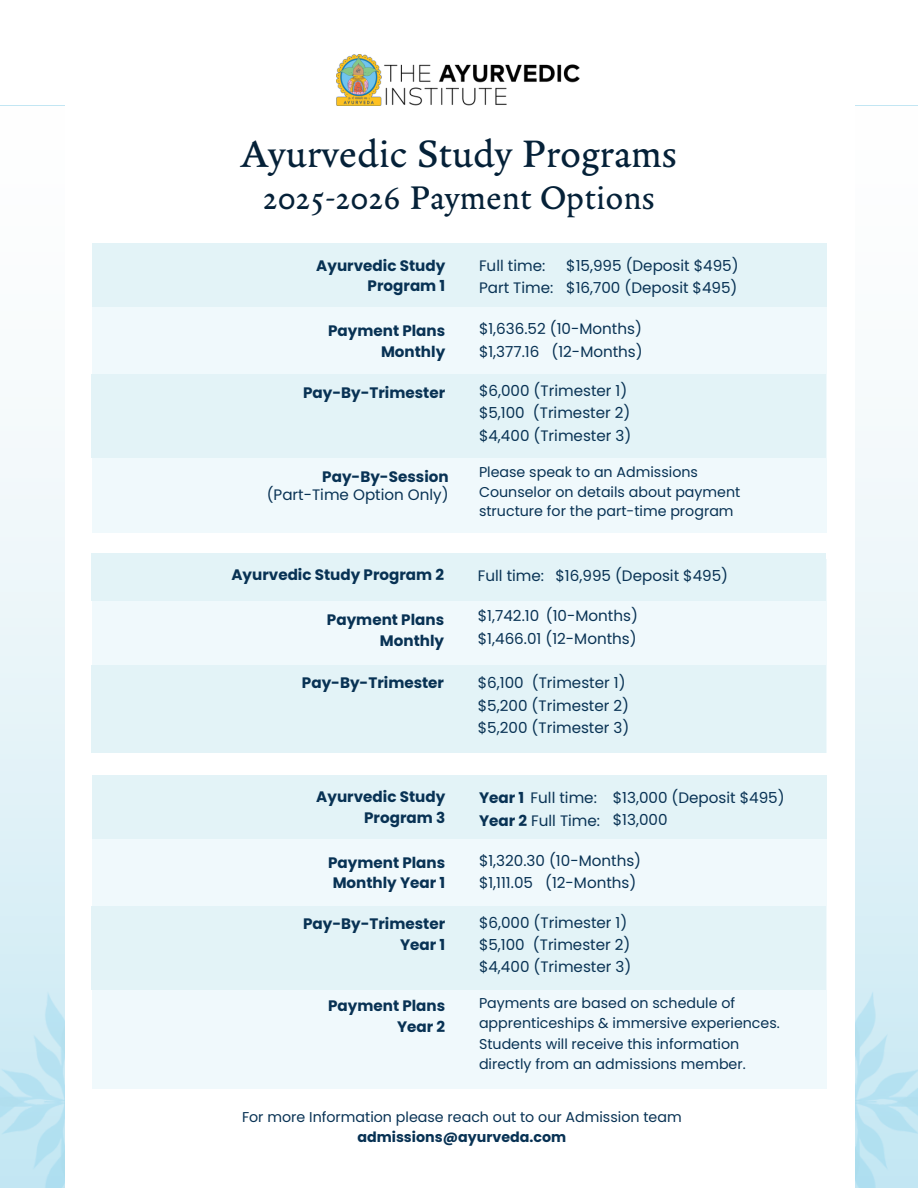
<style>
.page{position:relative;width:918px;height:1188px;background:#fff}
.page>*{position:absolute;margin:0;border:0;box-sizing:border-box;transform-origin:0 0}
.t1{font:41.85px "Legitima";color:#052138}
.t2{font:35.85px "Legitima";color:#052138}
.t3{font:15.15px/22.4px "Poppins";color:#083254}
.t4{font:700 15.15px/20.4px "Poppins";color:#083254;text-align:right}
.t5{font:14.25px/20.2px "Poppins";color:#083254}
.t6{font:700 14.25px "Poppins";color:#083254}
.s1{font-weight:700}
</style>
<div class="page">
<svg style="left:0;top:426px;width:918px;height:556px;fill:#e7f4f8"></svg>
<img style="left:0;top:982px;width:65px;height:206px">
<img style="left:855px;top:982px;width:63px;height:206px">
<div style="left:66px;top:0;width:789px;height:1188px;background:#fff"></div>
<div style="left:92px;top:244px;width:734px;height:289px;background:#f0f9fc"></div>
<div style="left:92px;top:244px;width:734px;height:63px;background:#e3f3f7"></div>
<img style="left:336px;top:55px;width:244px;height:50px">
<div style="left:92px;top:374px;width:734px;height:83px;background:#e3f3f7"></div>
<div style="left:92px;top:560px;width:734px;height:193px;background:#f0f9fc"></div>
<div style="left:92px;top:553px;width:734px;height:48px;background:#e3f3f7"></div>
<div style="left:92px;top:666px;width:734px;height:87px;background:#e3f3f7"></div>
<div style="left:92px;top:775px;width:734px;height:314px;background:#f0f9fc"></div>
<div style="left:92px;top:775px;width:734px;height:64px;background:#e3f3f7"></div>
<div style="left:92px;top:906px;width:734px;height:83px;background:#e3f3f7"></div>
<p class="t1" style="left:241px;top:135px;width:438px">Ayurvedic Study Programs</p>
<p class="t2" style="left:263px;top:182px;width:393px">2025-2026 Payment Options</p>
<h1 class="t4" style="left:316px;top:255px;width:130px">Ayurvedic Study<br>Program 1</h1>
<h2 class="t4" style="left:328px;top:321px;width:119px">Payment Plans<br>Monthly</h2>
<p class="t3" style="left:566px;top:255px;width:174px">$15,995 (Deposit $495)</p>
<p class="t3" style="left:566px;top:277px;width:173px">$16,700 (Deposit $495)</p>
<h2 class="t3" style="left:479px;top:318px;width:164px">$1,636.52 (10-Months)</h2>
<p class="t3" style="left:479px;top:340px;width:165px">$1,377.16 (12-Months)</p>
<p class="t3" style="left:479px;top:255px;width:68px">Full time:</p>
<p class="t3" style="left:479px;top:277px;width:76px">Part Time:</p>
<p class="t4" style="left:303px;top:382px;width:144px">Pay-By-Trimester</p>
<h2 class="t3" style="left:479px;top:379px;width:150px">$6,000 (Trimester 1)</h2>
<p class="t3" style="left:479px;top:402px;width:153px">$5,100 (Trimester 2)</p>
<p class="t3" style="left:479px;top:424px;width:154px">$4,400 (Trimester 3)</p>
<p class="t3" style="left:267px;top:468px;width:183px;line-height:18.1px;text-align:right"><span class="s1">Pay-By-Session </span>(Part-Time Option Only)</p>
<p class="t5" style="left:479px;top:462px;width:263px;line-height:19.5px">Please speak to an Admissions<br>Counselor on details about payment structure for the part-time program</p>
<p class="t4" style="left:231px;top:565px;width:214px">Ayurvedic Study Program 2</p>
<h2 class="t4" style="left:327px;top:610px;width:119px">Payment Plans<br>Monthly</h2>
<h2 class="t3" style="left:556px;top:564px;width:174px">$16,995 (Deposit $495)</h2>
<p class="t3" style="left:478px;top:564px;width:68px">Full time:</p>
<p class="t3" style="left:478px;top:605px;width:161px">$1,742.10 (10-Months) $1,466.01 (12-Months)</p>
<p class="t4" style="left:302px;top:673px;width:144px">Pay-By-Trimester</p>
<h2 class="t3" style="left:478px;top:672px;width:149px">$6,100 (Trimester 1)</h2>
<p class="t3" style="left:478px;top:694px;width:153px">$5,200 (Trimester 2)</p>
<p class="t3" style="left:478px;top:717px;width:153px">$5,200 (Trimester 3)</p>
<p class="t4" style="left:316px;top:787px;width:130px">Ayurvedic Study<br>Program 3</p>
<h2 class="t4" style="left:328px;top:852px;width:119px;text-align:center">Payment Plans<br>Monthly Year 1</h2>
<p class="t3" style="left:613px;top:786px;width:173px">$13,000 (Deposit $495)</p>
<p class="t3" style="left:613px;top:809px;width:56px">$13,000</p>
<h2 class="t3" style="left:479px;top:849px;width:164px">$1,320.30 (10-Months)</h2>
<p class="t3" style="left:479px;top:872px;width:159px">$1,111.05 (12-Months)</p>
<p class="t3" style="left:479px;top:787px;width:119px"><span class="s1">Year 1</span> Full time:</p>
<p class="t3" style="left:479px;top:809px;width:123px"><span class="s1">Year 2</span> Full Time:</p>
<p class="t4" style="left:303px;top:914px;width:144px">Pay-By-Trimester<br>Year 1</p>
<h2 class="t3" style="left:479px;top:911px;width:150px">$6,000 (Trimester 1)</h2>
<p class="t3" style="left:479px;top:933px;width:153px">$5,100 (Trimester 2)</p>
<p class="t3" style="left:479px;top:956px;width:154px">$4,400 (Trimester 3)</p>
<p class="t4" style="left:328px;top:996px;width:119px">Payment Plans<br>Year 2</p>
<h2 class="t5" style="left:479px;top:993px;width:302px">Payments are based on schedule of apprenticeships &amp; immersive experiences.<br>Students will receive this information directly from an admissions member.</h2>
<p class="t5" style="left:242px;top:1106px;width:441px">For more Information please reach out to our Admission team</p>
<p class="t6" style="left:357px;top:1127px;width:210px">admissions@ayurveda.com</p>
</div>
